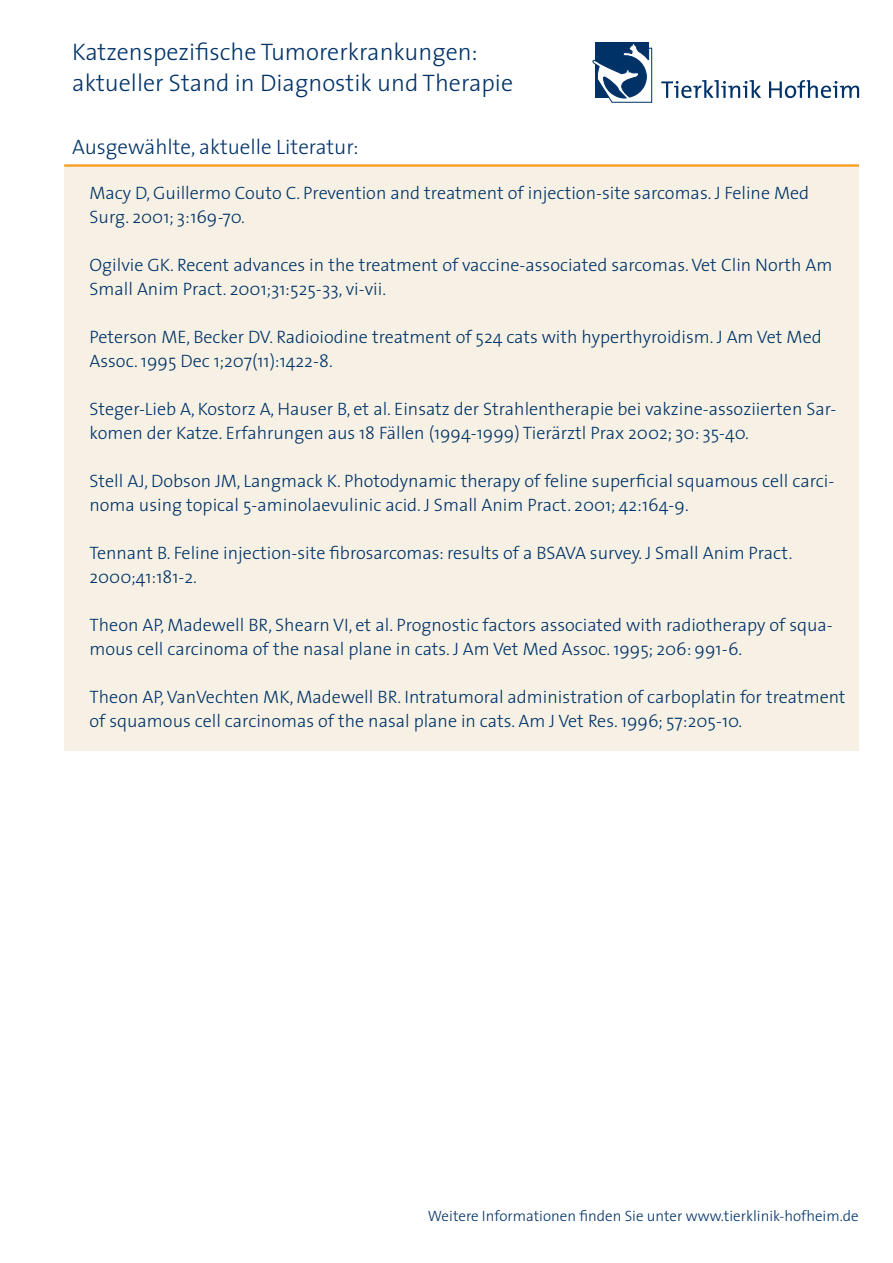
<style>
.page{position:relative;width:893px;height:1263px;background:#fff}
.page>*{position:absolute;margin:0;border:0;box-sizing:border-box;transform-origin:0 0}
.t1{font:300 24px/31.2px "The Sans";color:#003268}
.t2{font:300 21px "The Sans";color:#003268}
.t3{font:300 18px/24px "The Sans";color:#003268}
.t4{font:300 15px "The Sans";color:#003268}
</style>
<div class="page">
<div style="left:64px;top:165px;width:795px;height:586px;background:#f6f1e4"></div>
<hr style="left:64px;top:164px;width:795px;height:3px;background:#f89c1c">
<svg style="left:592px;top:42px;width:61px;height:61px"></svg>
<svg style="left:661px;top:80px;width:198px;height:18px"></svg>
<h1 class="t1" style="left:72px;top:36px;width:442px">Katzenspezifische Tumorerkrankungen: aktueller Stand in Diagnostik und Therapie</h1>
<p class="t2" style="left:72px;top:129px;width:288px">Ausgewählte, aktuelle Literatur:</p>
<p class="t3" style="left:90px;top:180px;width:721px">Macy D, Guillermo Couto C. Prevention and treatment of injection-site sarcomas. J Feline Med<br>Surg. 2001; 3:169-70.</p>
<p class="t3" style="left:90px;top:252px;width:744px">Ogilvie GK. Recent advances in the treatment of vaccine-associated sarcomas. Vet Clin North Am<br>Small Anim Pract. 2001;31:525-33, vi-vii.</p>
<p class="t3" style="left:90px;top:324px;width:734px">Peterson ME, Becker DV. Radioiodine treatment of 524 cats with hyperthyroidism. J Am Vet Med<br>Assoc. 1995 Dec 1;207(11):1422-8.</p>
<p class="t3" style="left:90px;top:396px;width:748px">Steger-Lieb A, Kostorz A, Hauser B, et al. Einsatz der Strahlentherapie bei vakzine-assoziierten Sar&shy;komen der Katze. Erfahrungen aus 18 Fällen (1994-1999) Tierärztl Prax 2002; 30: 35-40.</p>
<p class="t3" style="left:90px;top:468px;width:746px">Stell AJ, Dobson JM, Langmack K. Photodynamic therapy of feline superficial squamous cell carci&shy;noma using topical 5-aminolaevulinic acid. J Small Anim Pract. 2001; 42:164-9.</p>
<p class="t3" style="left:90px;top:540px;width:704px">Tennant B. Feline injection-site fibrosarcomas: results of a BSAVA survey. J Small Anim Pract.<br>2000;41:181-2.</p>
<p class="t3" style="left:90px;top:612px;width:745px">Theon AP, Madewell BR, Shearn VI, et al. Prognostic factors associated with radiotherapy of squa&shy;mous cell carcinoma of the nasal plane in cats. J Am Vet Med Assoc. 1995; 206: 991-6.</p>
<p class="t3" style="left:90px;top:684px;width:757px">Theon AP, VanVechten MK, Madewell BR. Intratumoral administration of carboplatin for treatment of squamous cell carcinomas of the nasal plane in cats. Am J Vet Res. 1996; 57:205-10.</p>
<p class="t4" style="left:428px;top:1204px;width:432px">Weitere Informationen finden Sie unter www.tierklinik-hofheim.de</p>
</div>
